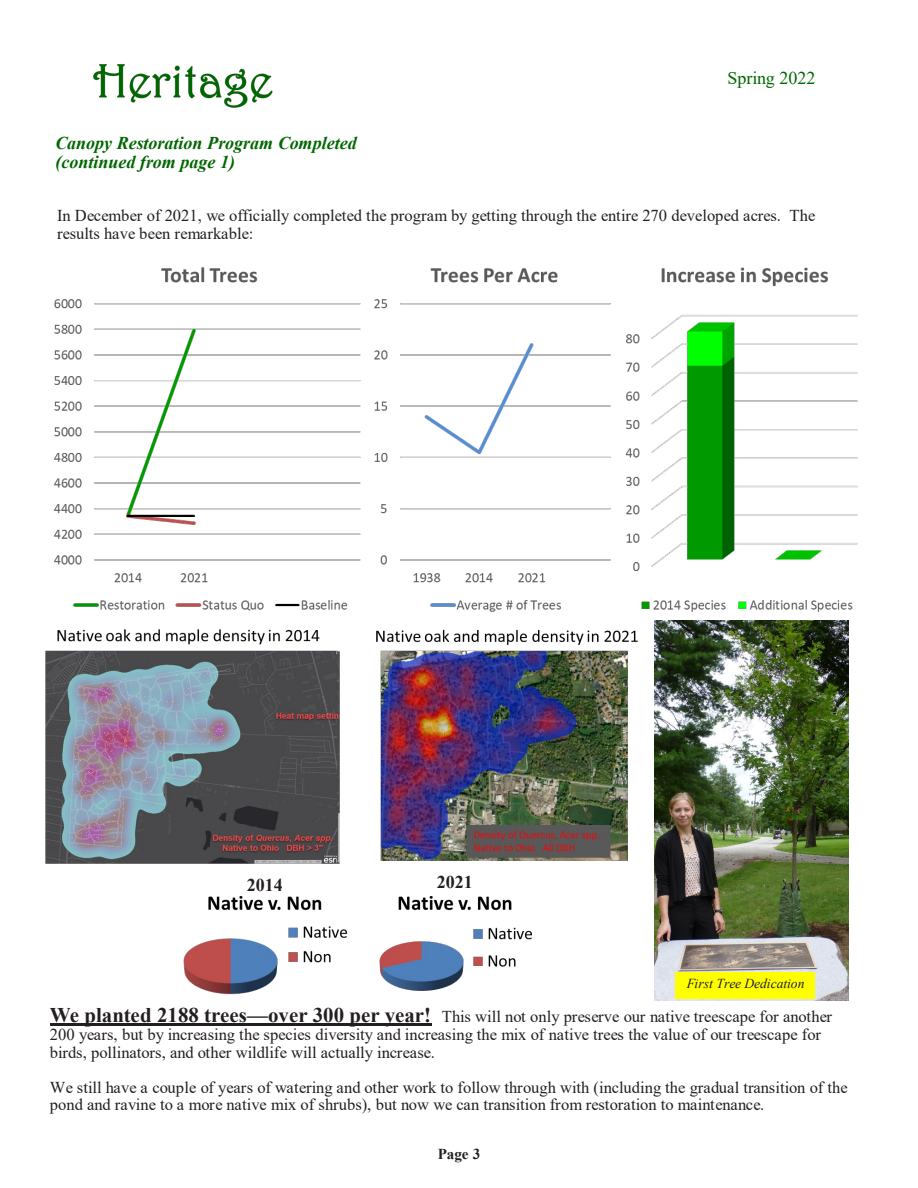
<style>
.page{position:relative;width:918px;height:1188px;background:#fff}
.page>*{position:absolute;margin:0;border:0;box-sizing:border-box;transform-origin:0 0}
.t1{font:italic 700 18px/18.8px "Times New Roman";color:#060}
.t2{font:18px "Times New Roman";color:#060}
.t3{font:700 18px "Times New Roman";color:#231f20}
.t4{font:16.65px "Times New Roman";color:#231f20}
.t5{font:16.5px/17.7px "Times New Roman";color:#231f20}
.t6{font:700 15.15px "Times New Roman";color:#231f20}
.t7{font:italic 13.65px "Times New Roman";color:#231f20}
.s1{font-weight:700;font-size:20.85px}
</style>
<div class="page">
<img style="left:93px;top:65px;width:180px;height:43px">
<hr style="left:50px;top:1024px;width:381px;height:2px;background:#231f20">
<img style="left:53px;top:267px;width:805px;height:345px">
<img style="left:46px;top:629px;width:592px;height:366px">
<img style="left:654px;top:620px;width:194px;height:380px">
<div style="left:676px;top:972px;width:139px;height:27px;background:#ff0"></div>
<p class="t2" style="left:727px;top:65px;width:90px">Spring 2022</p>
<p class="t1" style="left:55px;top:133px;width:303px">Canopy Restoration Program Completed (continued from page 1)</p>
<p class="t5" style="left:57px;top:206px;width:760px">In December of 2021, we officially completed the program by getting through the entire 270 developed acres. The results have been remarkable:</p>
<p class="t3" style="left:247px;top:872px;width:37px">2014</p>
<p class="t3" style="left:437px;top:869px;width:37px">2021</p>
<p class="t7" style="left:687px;top:974px;width:119px">First Tree Dedication</p>
<p class="t5" style="left:50px;top:1007px;width:784px;line-height:18.3px"><span class="s1">We planted 2188 trees—over 300 per year!</span> This will not only preserve our native treescape for another<br>200 years, but by increasing the species diversity and increasing the mix of native trees the value of our treescape for</p>
<p class="t4" style="left:50px;top:1041px;width:386px">birds, pollinators, and other wildlife will actually increase.</p>
<p class="t5" style="left:50px;top:1078px;width:799px">We still have a couple of years of watering and other work to follow through with (including the gradual transition of the pond and ravine to a more native mix of shrubs), but now we can transition from restoration to maintenance.</p>
<p class="t6" style="left:438px;top:1143px;width:44px">Page 3</p>
</div>
